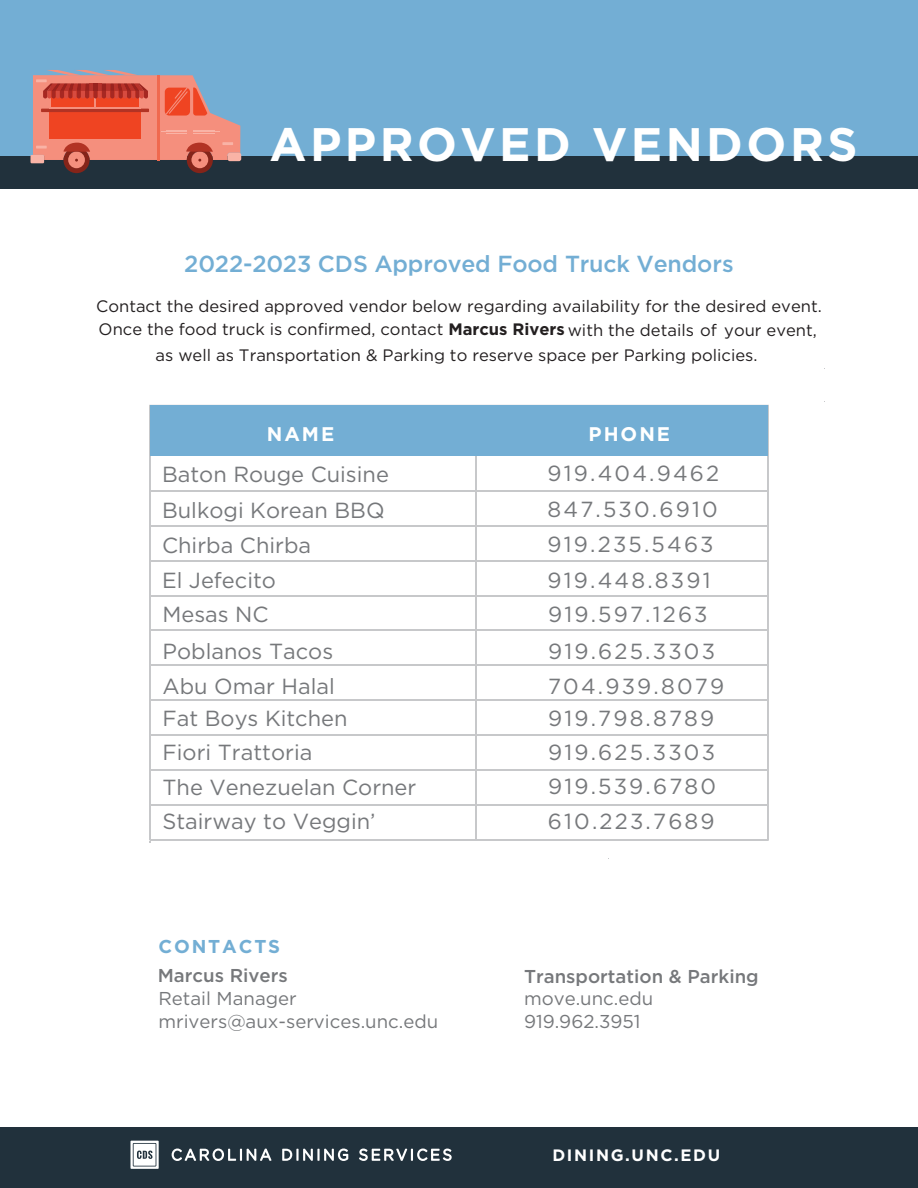
<style>
.page{position:relative;width:918px;height:1188px;background:#fff}
.page>*{position:absolute;margin:0;border:0;box-sizing:border-box;transform-origin:0 0}
.t1{font:700 46.95px "Gotham";letter-spacing:.075em;color:#fff}
.t2{font:500 23.25px "Gotham";letter-spacing:-.01em;color:#73aed4}
.t3{font:21.9px/35.1px "Gotham";color:#76787b}
.t4{font:21.9px/35.1px "Gotham";letter-spacing:.1em;color:#76787b}
.t5{font:700 19.8px "Gotham";letter-spacing:.1em;color:#fff}
.t6{font:18.6px/22.2px "Gotham";color:#76787b}
.t7{font:500 18.6px "Gotham";color:#76787b}
.t8{font:700 18.6px "Gotham";letter-spacing:.1em;color:#73aed4}
.t9{font:16.5px "Gotham";color:#231f20}
.t10{font:700 16.5px "Gotham";letter-spacing:.1em;color:#fff}
.s1{font-weight:700}
</style>
<div class="page">
<div style="left:0;top:0;width:918px;height:156px;background:#73aed4"></div>
<div style="left:0;top:156px;width:918px;height:33px;background:#21313c"></div>
<div style="left:0;top:1127px;width:918px;height:61px;background:#21313c"></div>
<svg style="left:130px;top:1141px;width:29px;height:28px"></svg>
<svg style="left:172px;top:1149px;width:99px;height:12px"></svg>
<svg style="left:282px;top:1149px;width:66px;height:12px"></svg>
<svg style="left:359px;top:1149px;width:93px;height:12px"></svg>
<svg style="left:149px;top:405px;width:620px;height:436px"></svg>
<div style="left:150px;top:405px;width:618px;height:51px;background:#73aed4"></div>
<svg style="left:31px;top:70px;width:210px;height:103px"></svg>
<h1 class="t1" style="left:269px;top:113px;width:590px">APPROVED VENDORS</h1>
<h2 class="t2" style="left:184px;top:249px;width:551px">2022-2023 CDS Approved Food Truck Vendors</h2>
<p class="t9" style="left:96px;top:296px;width:727px">Contact the desired approved vendor below regarding availability for the desired event.</p>
<p class="t9" style="left:156px;top:345px;width:604px">as well as Transportation &amp; Parking to reserve space per Parking policies.</p>
<p class="t9" style="left:99px;top:319px;width:720px">Once the food truck is confirmed, contact <span class="s1">Marcus Rivers</span> with the details of your event,</p>
<p class="t5" style="left:267px;top:421px;width:69px">NAME</p>
<p class="t5" style="left:589px;top:421px;width:83px">PHONE</p>
<h3 class="t3" style="left:162px;top:456px;width:228px">Baton Rouge Cuisine<br>Bulkogi Korean BBQ<br>Chirba Chirba<br>El Jefecito<br>Mesas NC</h3>
<h3 class="t3" style="left:163px;top:633px;width:174px">Poblanos Tacos<br>Abu Omar Halal</h3>
<h3 class="t4" style="left:548px;top:456px;width:173px">919.404.9462<br>847.530.6910<br>919.235.5463<br>919.448.8391<br>919.597.1263</h3>
<h3 class="t4" style="left:548px;top:633px;width:178px">919.625.3303<br>704.939.8079</h3>
<h3 class="t3" style="left:163px;top:700px;width:187px">Fat Boys Kitchen</h3>
<h3 class="t4" style="left:548px;top:700px;width:168px">919.798.8789</h3>
<h3 class="t3" style="left:163px;top:735px;width:151px">Fiori Trattoria</h3>
<h3 class="t4" style="left:548px;top:734px;width:169px">919.625.3303</h3>
<h3 class="t3" style="left:163px;top:769px;width:255px">The Venezuelan Corner</h3>
<h3 class="t4" style="left:548px;top:769px;width:170px">919.539.6780</h3>
<h3 class="t3" style="left:162px;top:804px;width:215px">Stairway to Veggin’</h3>
<h3 class="t4" style="left:548px;top:803px;width:168px">610.223.7689</h3>
<p class="t8" style="left:158px;top:934px;width:123px">CONTACTS</p>
<p class="t6" style="left:158px;top:987px;width:281px">Retail Manager mrivers@aux-services.unc.edu</p>
<p class="t7" style="left:158px;top:964px;width:132px">Marcus Rivers</p>
<p class="t7" style="left:524px;top:964px;width:236px">Transportation &amp; Parking</p>
<p class="t6" style="left:524px;top:987px;width:131px">move.unc.edu<br>919.962.3951</p>
<p class="t10" style="left:552px;top:1144px;width:169px">DINING.UNC.EDU</p>
</div>
